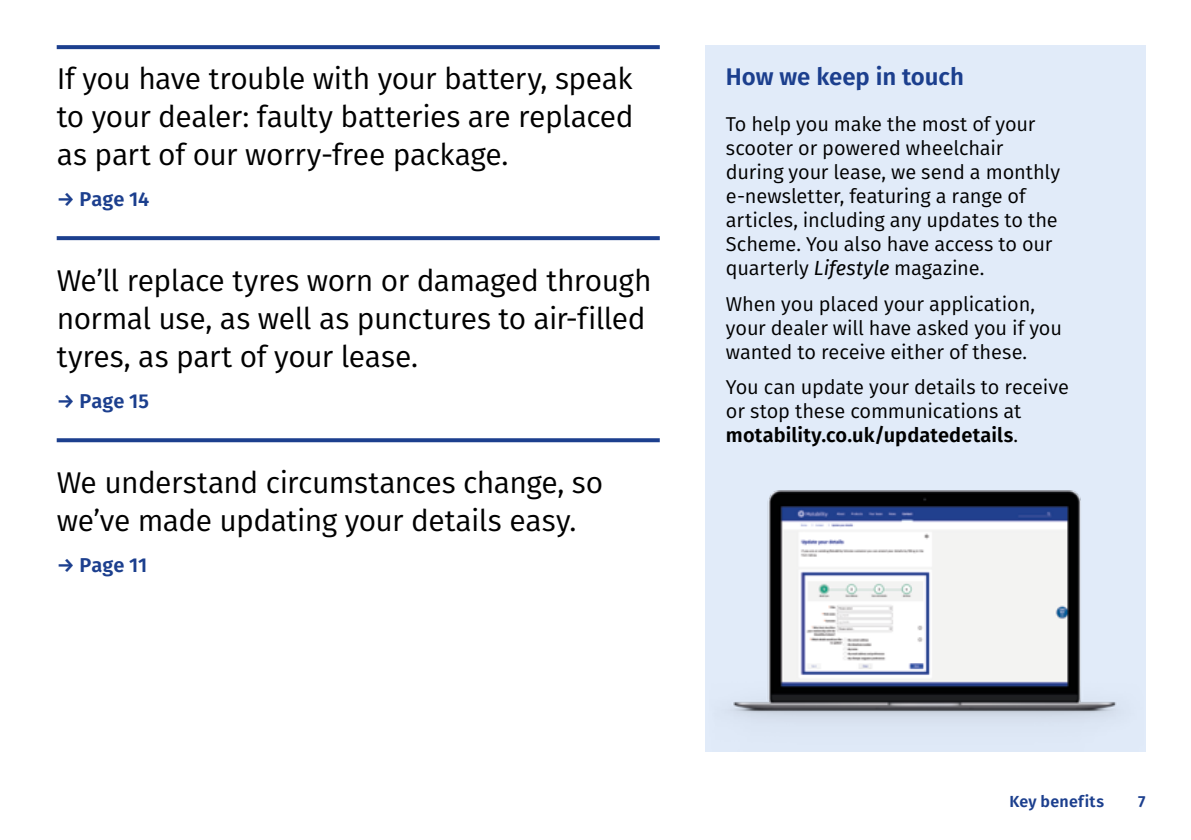
<style>
.page{position:relative;width:1191px;height:840px;background:#fff}
.page>*{position:absolute;margin:0;border:0;box-sizing:border-box;transform-origin:0 0}
.t1{font:30px/38px "Fira Sans";letter-spacing:-.015em;color:#000}
.t2{font:600 24px "Fira Sans";letter-spacing:-.005em;color:#1c3f8e}
.t3{font:20px/24px "Fira Sans";letter-spacing:-.01em;color:#000}
.t4{font:600 20px "Fira Sans";color:#1c3f8e}
.t5{font:600 16px "Fira Sans";letter-spacing:.015em;color:#1c3f8e}
.s1{font-style:italic}
.s2{font-weight:600}
</style>
<div class="page">
<div style="left:705px;top:45px;width:440px;height:706px;background:#e1ebf9"></div>
<img style="left:730px;top:490px;width:387px;height:230px">
<svg style="left:57px;top:45px;width:603px;height:4px;background:#234591"></svg>
<svg style="left:57px;top:236px;width:603px;height:4px;background:#244592"></svg>
<svg style="left:57px;top:438px;width:603px;height:4px;background:#294a94"></svg>
<p class="t1" style="left:57px;top:59px;width:578px;text-align:justify">If you have trouble with your battery, speak to your dealer: faulty batteries are replaced as part of our worry-free package.</p>
<p class="t4" style="left:57px;top:182px;width:94px">→ Page 14</p>
<p class="t1" style="left:57px;top:261px;width:596px">We’ll replace tyres worn or damaged through normal use, as well as punctures to air-filled tyres, as part of your lease.</p>
<p class="t4" style="left:57px;top:384px;width:94px">→ Page 15</p>
<p class="t1" style="left:57px;top:462px;width:548px">We understand circumstances change, so we’ve made updating your details easy.</p>
<p class="t4" style="left:57px;top:548px;width:92px">→ Page 11</p>
<p class="t2" style="left:726px;top:56px;width:239px">How we keep in touch</p>
<p class="t3" style="left:726px;top:112px;width:335px">To help you make the most of your scooter or powered wheelchair during your lease, we send a monthly e-newsletter, featuring a range of articles, including any updates to the Scheme. You also have access to our quarterly <span class="s1">Lifestyle</span> magazine.</p>
<p class="t3" style="left:726px;top:291px;width:337px">When you placed your application, your dealer will have asked you if you wanted to receive either of these.</p>
<p class="t3" style="left:726px;top:374px;width:345px">You can update your details to receive or stop these communications at <span class="s2">motability.co.uk/updatedetails</span>.</p>
<p class="t5" style="left:1009px;top:787px;width:96px">Key benefits</p>
<p class="t5" style="left:1138px;top:787px;width:9px">7</p>
</div>
